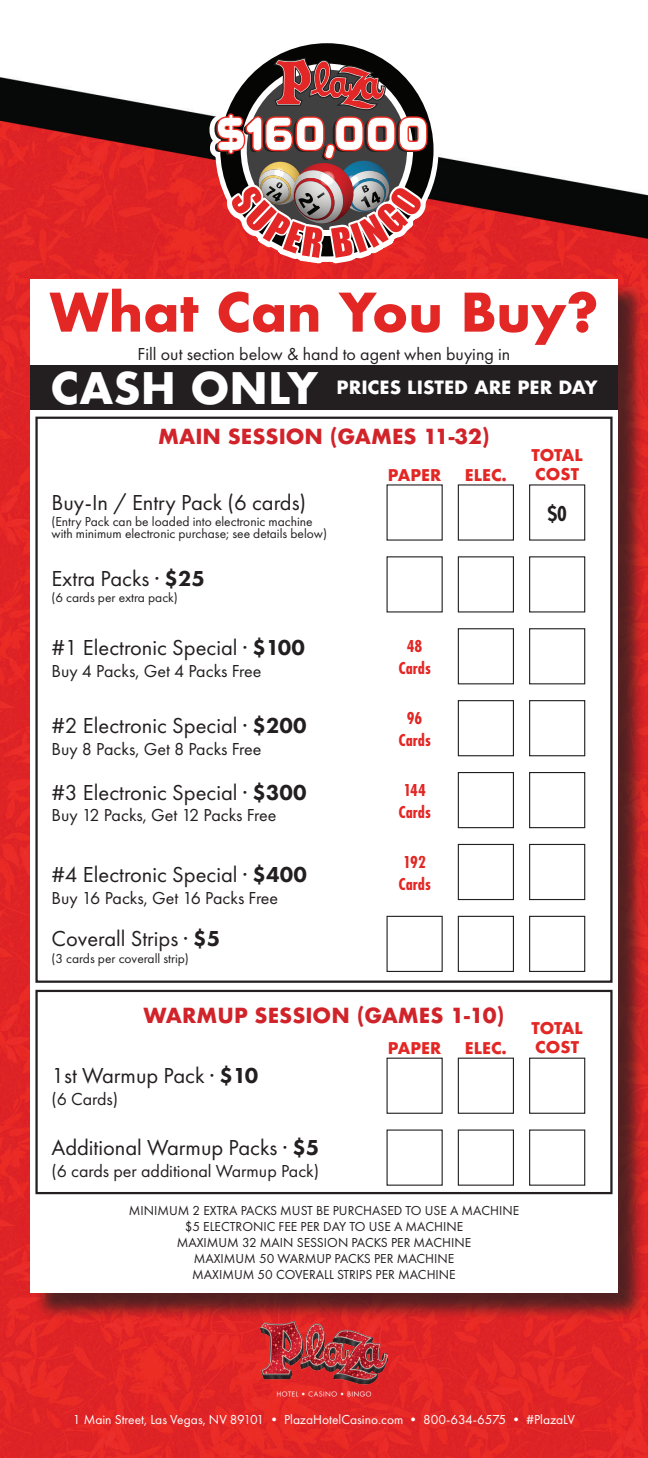
<style>
.page{position:relative;width:648px;height:1458px;background:#fff}
.page>*{position:absolute;margin:0;border:0;box-sizing:border-box;transform-origin:0 0}
.t1{font:700 51.75px "Futura";color:#e22725}
.t2{font:700 42.3px "Futura";color:#fff}
.t3{font:22.5px "Futura PT";color:#231f20}
.t4{font:700 22.5px "Futura PT Cond";color:#231f20}
.t5{font:700 20.25px "Futura";color:#d1232a}
.t6{font:18px "Futura PT";color:#231f20}
.t7{font:700 18px/21.6px "Futura PT Cond";color:#e22725;text-align:center}
.t8{font:700 17.78px "Futura";color:#fff}
.t9{font:700 15.75px/18.9px "Futura";color:#e22725}
.t10{font:13.5px/16.2px "Futura PT";color:#231f20;text-align:center}
.t11{font:13.5px "Futura PT";color:#fff}
.s1{font-weight:800}
</style>
<div class="page">
<img style="left:0;top:77px;width:648px;height:1381px">
<div style="left:33px;top:282px;width:613px;height:1039px;background:#231f20;opacity:.75"></div>
<div style="left:30px;top:279px;width:588px;height:1014px;background:#fff"></div>
<div style="left:30px;top:365px;width:588px;height:45px;background:#231f20"></div>
<div style="left:35px;top:417px;width:578px;height:566px;border:2px solid #231f20"></div>
<div style="left:35px;top:990px;width:578px;height:204px;border:2px solid #231f20"></div>
<div style="left:387px;top:1058px;width:56px;height:56px;border:1px solid #231f20"></div>
<div style="left:458px;top:484px;width:56px;height:57px;border:1px solid #231f20"></div>
<div style="left:458px;top:1058px;width:56px;height:56px;border:1px solid #231f20"></div>
<div style="left:529px;top:484px;width:56px;height:57px;border:1px solid #231f20"></div>
<div style="left:529px;top:1058px;width:56px;height:56px;border:1px solid #231f20"></div>
<div style="left:529px;top:556px;width:56px;height:57px;border:1px solid #231f20"></div>
<div style="left:529px;top:1130px;width:56px;height:56px;border:1px solid #231f20"></div>
<div style="left:529px;top:628px;width:56px;height:56px;border:1px solid #231f20"></div>
<div style="left:529px;top:700px;width:56px;height:56px;border:1px solid #231f20"></div>
<div style="left:529px;top:772px;width:56px;height:56px;border:1px solid #231f20"></div>
<div style="left:529px;top:844px;width:56px;height:56px;border:1px solid #231f20"></div>
<div style="left:529px;top:916px;width:56px;height:56px;border:1px solid #231f20"></div>
<div style="left:458px;top:556px;width:56px;height:57px;border:1px solid #231f20"></div>
<div style="left:458px;top:1130px;width:56px;height:56px;border:1px solid #231f20"></div>
<div style="left:458px;top:628px;width:56px;height:56px;border:1px solid #231f20"></div>
<div style="left:458px;top:700px;width:56px;height:56px;border:1px solid #231f20"></div>
<div style="left:458px;top:772px;width:56px;height:56px;border:1px solid #231f20"></div>
<div style="left:458px;top:844px;width:56px;height:56px;border:1px solid #231f20"></div>
<div style="left:387px;top:916px;width:56px;height:56px;border:1px solid #231f20"></div>
<div style="left:458px;top:916px;width:56px;height:56px;border:1px solid #231f20"></div>
<svg style="left:209px;top:43px;width:230px;height:221px"></svg>
<svg style="left:214px;top:51px;width:214px;height:211px"></svg>
<img style="left:261px;top:1322px;width:126px;height:90px">
<h1 class="t1" style="left:49px;top:275px;width:551px">What Can You Buy?</h1>
<h2 class="t2" style="left:51px;top:357px;width:269px">CASH ONLY</h2>
<h3 class="t6" style="left:138px;top:343px;width:374px">Fill out section below &amp; hand to agent when buying in</h3>
<h3 class="t8" style="left:337px;top:375px;width:263px">PRICES LISTED ARE PER DAY</h3>
<h3 class="t5" style="left:158px;top:422px;width:333px">MAIN SESSION (GAMES 11-32)</h3>
<h3 class="t3" style="left:51px;top:489px;width:256px">Buy-In / Entry Pack (6 cards)</h3>
<p class="t10" style="left:51px;top:516px;width:277px;line-height:11.7px;text-align:left">(Entry Pack can be loaded into electronic machine with minimum electronic purchase; see details below)</p>
<h3 class="t3" style="left:51px;top:565px;width:155px">Extra Packs · <span class="s1">$25</span></h3>
<p class="t10" style="left:51px;top:589px;width:128px">(6 cards per extra pack)</p>
<h3 class="t3" style="left:51px;top:634px;width:255px">#1 Electronic Special · <span class="s1">$100</span></h3>
<h3 class="t6" style="left:51px;top:660px;width:211px">Buy 4 Packs, Get 4 Packs Free</h3>
<h3 class="t3" style="left:51px;top:712px;width:257px">#2 Electronic Special · <span class="s1">$200</span></h3>
<h3 class="t6" style="left:51px;top:738px;width:211px">Buy 8 Packs, Get 8 Packs Free</h3>
<h3 class="t3" style="left:51px;top:779px;width:257px">#3 Electronic Special · <span class="s1">$300</span></h3>
<h3 class="t6" style="left:51px;top:805px;width:227px">Buy 12 Packs, Get 12 Packs Free</h3>
<h3 class="t3" style="left:51px;top:862px;width:257px">#4 Electronic Special · <span class="s1">$400</span></h3>
<h3 class="t6" style="left:51px;top:887px;width:228px">Buy 16 Packs, Get 16 Packs Free</h3>
<h3 class="t3" style="left:51px;top:926px;width:170px">Coverall Strips · <span class="s1">$5</span></h3>
<p class="t10" style="left:51px;top:950px;width:139px">(3 cards per coverall strip)</p>
<p class="t9" style="left:388px;top:465px;width:55px">PAPER</p>
<p class="t9" style="left:465px;top:465px;width:44px">ELEC.</p>
<h3 class="t7" style="left:398px;top:636px;width:34px">48<br>Cards</h3>
<h3 class="t7" style="left:398px;top:708px;width:34px">96<br>Cards</h3>
<h3 class="t7" style="left:398px;top:779px;width:34px;text-align:left">144<br>Cards</h3>
<h3 class="t7" style="left:398px;top:851px;width:34px;text-align:left">192<br>Cards</h3>
<p class="t9" style="left:531px;top:446px;width:53px">TOTAL<br>COST</p>
<h3 class="t4" style="left:547px;top:501px;width:21px">$0</h3>
<h3 class="t5" style="left:144px;top:1001px;width:362px">WARMUP SESSION (GAMES 1-10)</h3>
<h3 class="t3" style="left:51px;top:1063px;width:208px">1st Warmup Pack · <span class="s1">$10</span></h3>
<h3 class="t6" style="left:51px;top:1088px;width:68px">(6 Cards)</h3>
<h3 class="t3" style="left:51px;top:1135px;width:270px">Additional Warmup Packs · <span class="s1">$5</span></h3>
<h3 class="t6" style="left:51px;top:1160px;width:269px">(6 cards per additional Warmup Pack)</h3>
<p class="t9" style="left:388px;top:1038px;width:55px">PAPER</p>
<p class="t9" style="left:465px;top:1038px;width:44px">ELEC.</p>
<p class="t10" style="left:129px;top:1202px;width:392px">MINIMUM 2 EXTRA PACKS MUST BE PURCHASED TO USE A MACHINE $5 ELECTRONIC FEE PER DAY TO USE A MACHINE<br>MAXIMUM 32 MAIN SESSION PACKS PER MACHINE<br>MAXIMUM 50 WARMUP PACKS PER MACHINE<br>MAXIMUM 50 COVERALL STRIPS PER MACHINE</p>
<p class="t9" style="left:531px;top:1019px;width:53px">TOTAL<br>COST</p>
<p class="t11" style="left:73px;top:1411px;width:504px">1 Main Street, Las Vegas, NV 89101 • PlazaHotelCasino.com • 800-634-6575 • #PlazaLV</p>
</div>
